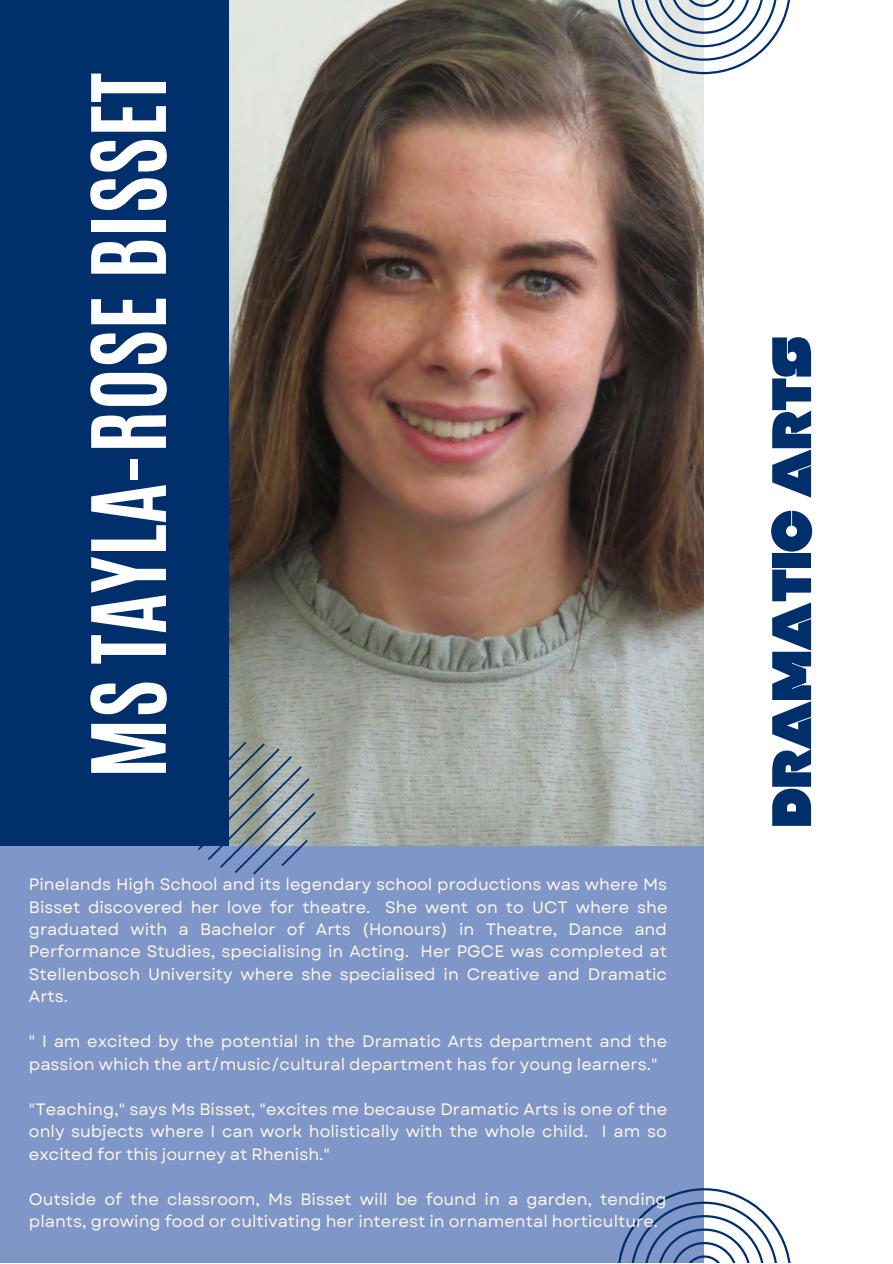
<style>
.page{position:relative;width:893px;height:1264px;background:#fff}
.page>*{position:absolute;margin:0;border:0;box-sizing:border-box;transform-origin:0 0}
.t1{font:700 87px "Antonio";color:#fff}
.t2{font:55.5px "Null";letter-spacing:.015em;color:#002f6c}
.t3{font:16.5px/22.5px "Garet";color:#fff8e6;text-align:justify}
</style>
<div class="page">
<div style="left:0;top:0;width:229px;height:845px;background:#002f6c"></div>
<img style="left:229px;top:0;width:475px;height:845px">
<div style="left:0;top:845px;width:707px;height:417px;background:#7f96c8"></div>
<div style="left:704px;top:0;width:188px;height:1262px;background:#fff"></div>
<svg style="left:183px;top:741px;width:133px;height:133px"></svg>
<svg style="left:616px;top:0;width:174px;height:74px"></svg>
<svg style="left:618px;top:1188px;width:173px;height:74px"></svg>
<h1 class="t1" style="left:66px;top:778px;width:707px;rotate:-90deg">MS TAYLA-ROSE BISSET</h1>
<p class="t3" style="left:29px;top:873px;width:640px">Pinelands High School and its legendary school productions was where Ms Bisset discovered her love for theatre. She went on to UCT where she graduated with a Bachelor of Arts (Honours) in Theatre, Dance and Performance Studies, specialising in Acting. Her PGCE was completed at Stellenbosch University where she specialised in Creative and Dramatic Arts.</p>
<p class="t3" style="left:29px;top:1030px;width:639px">" I am excited by the potential in the Dramatic Arts department and the passion which the art/music/cultural department has for young learners."</p>
<p class="t3" style="left:29px;top:1097px;width:639px">"Teaching," says Ms Bisset, "excites me because Dramatic Arts is one of the only subjects where I can work holistically with the whole child. I am so excited for this journey at Rhenish."</p>
<p class="t3" style="left:29px;top:1187px;width:639px">Outside of the classroom, Ms Bisset will be found in a garden, tending plants, growing food or cultivating her interest in ornamental horticulture.</p>
<h2 class="t2" style="left:758px;top:826px;width:491px;rotate:-90deg">DRAMATIC ARTS</h2>
</div>
